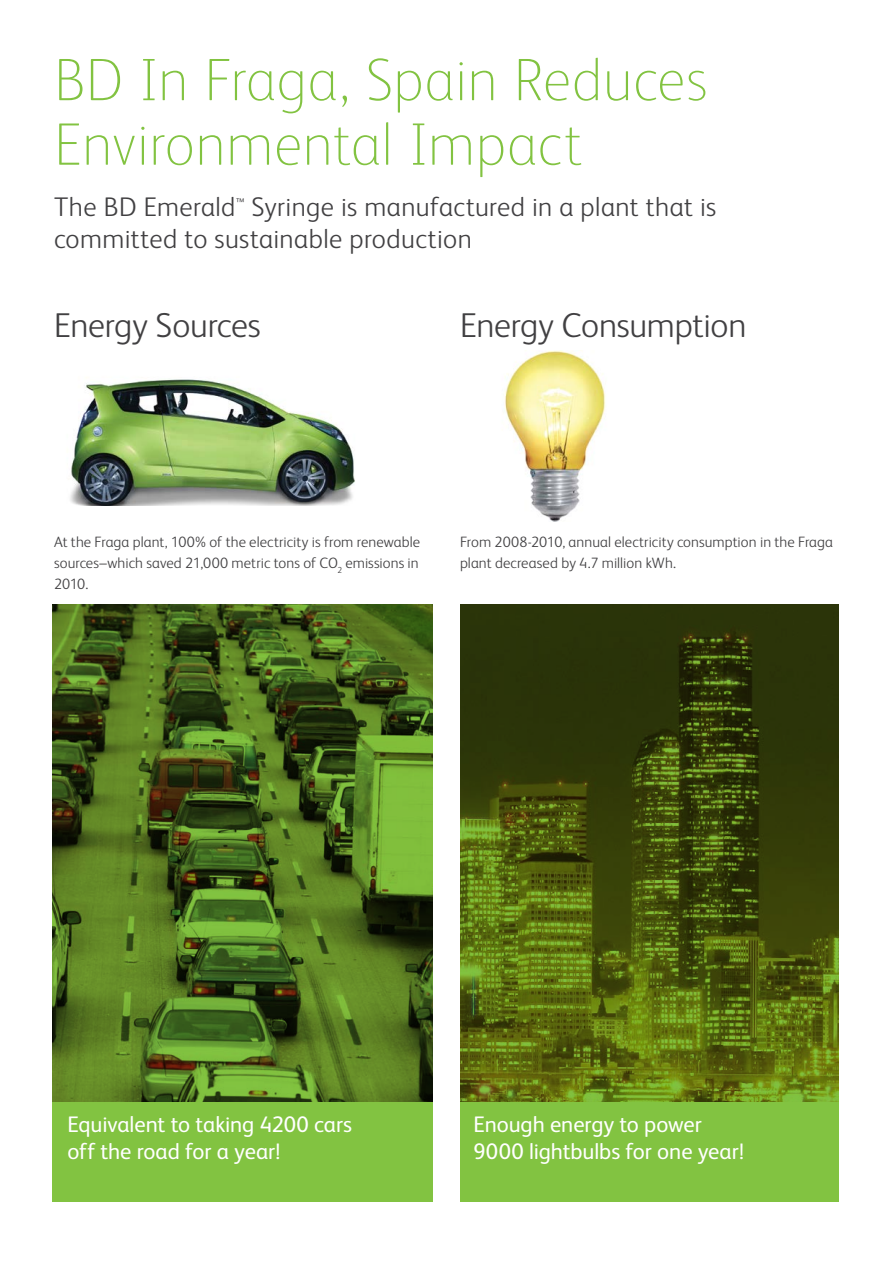
<style>
.page{position:relative;width:893px;height:1263px;background:#fff}
.page>*{position:absolute;margin:0;border:0;box-sizing:border-box;transform-origin:0 0}
.t1{font:100 60px/64.5px "FS Albert Pro";letter-spacing:.005em;color:#82c341}
.t2{font:300 34.5px "FS Albert Pro";letter-spacing:-.01em;color:#414042}
.t3{font:300 27px/31.5px "FS Albert Pro";letter-spacing:.015em;color:#414042}
.t4{font:22.5px/27px "FS Albert Pro";letter-spacing:-.005em;color:#fff}
.t5{font:300 15px/21px "FS Albert Pro";letter-spacing:.005em;color:#414042;text-align:justify}
</style>
<div class="page">
<svg style="left:53px;top:605px;width:380px;height:597px;background:#567b25"></svg>
<svg style="left:460px;top:605px;width:379px;height:597px;background:#4f6516"></svg>
<img style="left:70px;top:379px;width:285px;height:126px">
<img style="left:504px;top:351px;width:102px;height:170px">
<h1 class="t1" style="left:54px;top:45px;width:655px">BD In Fraga, Spain Reduces<br>Environmental Impact</h1>
<h3 class="t3" style="left:54px;top:190px;width:664px">The BD Emerald<sup>™</sup> Syringe is manufactured in a plant that is committed to sustainable production</h3>
<h2 class="t2" style="left:54px;top:301px;width:208px">Energy Sources</h2>
<h2 class="t2" style="left:460px;top:302px;width:288px">Energy Consumption</h2>
<p class="t5" style="left:54px;top:530px;width:368px">At the Fraga plant, 100% of the electricity is from renewable sources–which saved 21,000 metric tons of CO<sub>2</sub> emissions in 2010.</p>
<p class="t5" style="left:460px;top:530px;width:374px">From 2008-2010, annual electricity consumption in the Fraga plant decreased by 4.7 million kWh.</p>
<h3 class="t4" style="left:68px;top:1109px;width:286px">Equivalent to taking 4200 cars off the road for a year!</h3>
<h3 class="t4" style="left:473px;top:1109px;width:272px">Enough energy to power<br>9000 lightbulbs for one year!</h3>
</div>
